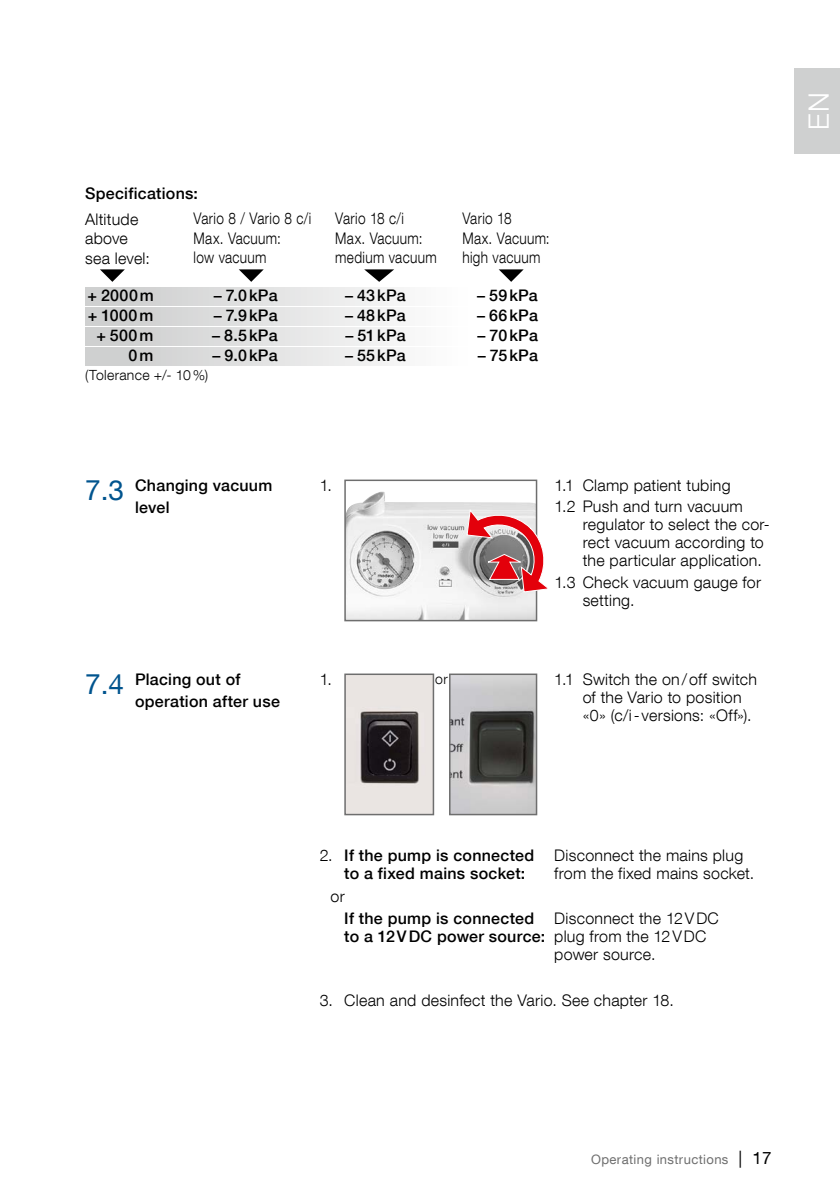
<style>
.page{position:relative;width:840px;height:1191px;background:#fff}
.page>*{position:absolute;margin:0;border:0;box-sizing:border-box;transform-origin:0 0}
.t1{font:28px "Helvetica Neue LT Com";color:#00548e}
.t2{font:300 28px "Helvetica Neue LT Com";color:#fff}
.t3{font:300 16px/18px "Helvetica Neue LT Com";letter-spacing:.015em;color:#000}
.t4{font:500 16px/22px "Helvetica Neue LT Com";letter-spacing:.015em;color:#000}
.t5{font:300 16px/19.6px "Helvetica Neue LT Com";letter-spacing:.015em;color:#000;scale:.85 1}
.t6{font:300 14px "Helvetica Neue LT Com";letter-spacing:.02em;color:#000}
.t7{font:13px "Helvetica Neue LT Com";letter-spacing:.03em;color:#6e6e6e}
.s1{font-weight:300}
.s2{font-size:17px;color:#000}
</style>
<div class="page">
<div style="left:794px;top:68px;width:45px;height:85px;background:#cfd0d0"></div>
<div style="left:85px;top:287px;width:384px;height:18px;background:linear-gradient(to right,#cacbcb,#fefefe)"></div>
<div style="left:85px;top:307px;width:384px;height:19px;background:linear-gradient(to right,#cacbcb,#fefefe)"></div>
<div style="left:85px;top:328px;width:384px;height:18px;background:linear-gradient(to right,#cacbcb,#fefefe)"></div>
<div style="left:85px;top:348px;width:384px;height:18px;background:linear-gradient(to right,#cacbcb,#fefefe)"></div>
<svg style="left:100px;top:269px;width:25px;height:13px"></svg>
<svg style="left:239px;top:269px;width:24px;height:13px"></svg>
<svg style="left:498px;top:269px;width:25px;height:13px"></svg>
<svg style="left:364px;top:269px;width:30px;height:13px"></svg>
<img style="left:347px;top:676px;width:84px;height:136px">
<img style="left:452px;top:676px;width:82px;height:136px">
<div style="left:449px;top:673px;width:88px;height:142px;border:2px solid #6e6e6e"></div>
<div style="left:344px;top:673px;width:90px;height:142px;border:2px solid #6e6e6e"></div>
<img style="left:347px;top:491px;width:187px;height:127px">
<div style="left:344px;top:479px;width:193px;height:142px;border:2px solid #6e6e6e"></div>
<svg style="left:465px;top:508px;width:83px;height:85px;background:#c58a8d"></svg>
<p class="t4" style="left:85px;top:182px;width:114px">Specifications:</p>
<p class="t5" style="left:193px;top:209px;width:140px">Vario 8 / Vario 8 c/i<br>Max. Vacuum:<br>low vacuum</p>
<p class="t5" style="left:462px;top:209px;width:104px">Vario 18<br>Max. Vacuum: high vacuum</p>
<p class="t5" style="left:335px;top:209px;width:121px">Vario 18 c/i<br>Max. Vacuum: medium vacuum</p>
<p class="t3" style="left:85px;top:209px;width:66px;line-height:19.6px">Altitude above sea level:</p>
<p class="t4" style="left:87px;top:284px;width:68px">+ 2000m</p>
<p class="t4" style="left:214px;top:284px;width:65px">– 7.0kPa</p>
<p class="t4" style="left:345px;top:284px;width:62px">– 43kPa</p>
<p class="t4" style="left:477px;top:284px;width:62px">– 59kPa</p>
<p class="t4" style="left:88px;top:304px;width:67px">+ 1000m</p>
<p class="t4" style="left:214px;top:304px;width:65px">– 7.9kPa</p>
<p class="t4" style="left:345px;top:304px;width:62px">– 48kPa</p>
<p class="t4" style="left:477px;top:304px;width:62px">– 66kPa</p>
<p class="t4" style="left:96px;top:324px;width:59px">+ 500m</p>
<p class="t4" style="left:212px;top:324px;width:67px">– 8.5kPa</p>
<p class="t4" style="left:345px;top:324px;width:62px">– 51kPa</p>
<p class="t4" style="left:477px;top:324px;width:62px">– 70kPa</p>
<p class="t4" style="left:128px;top:344px;width:26px">0m</p>
<p class="t4" style="left:212px;top:344px;width:67px">– 9.0kPa</p>
<p class="t4" style="left:345px;top:344px;width:62px">– 55kPa</p>
<p class="t4" style="left:477px;top:344px;width:62px">– 75kPa</p>
<p class="t6" style="left:85px;top:366px;width:124px">(Tolerance +/- 10%)</p>
<h1 class="t1" style="left:85px;top:472px;width:40px">7.3</h1>
<p class="t4" style="left:135px;top:474px;width:139px">Changing vacuum level</p>
<p class="t3" style="left:319px;top:476px;width:14px">1.</p>
<p class="t3" style="left:554px;top:474px;width:190px;line-height:21.4px">1.1 Clamp patient tubing<br>1.2 Push and turn vacuum</p>
<p class="t3" style="left:582px;top:515px;width:188px">regulator to select the cor&shy;rect vacuum according to the particular application.</p>
<p class="t3" style="left:582px;top:573px;width:180px;text-indent:-28px">1.3 Check vacuum gauge for setting.</p>
<h1 class="t1" style="left:85px;top:666px;width:40px">7.4</h1>
<p class="t4" style="left:135px;top:668px;width:146px">Placing out of operation after use</p>
<p class="t3" style="left:319px;top:670px;width:14px">1.</p>
<p class="t3" style="left:582px;top:670px;width:176px;text-indent:-28px">1.1 Switch the on/off switch of the Vario to position «0» (c/i-versions: «Off»).</p>
<p class="t6" style="left:435px;top:670px;width:14px">or</p>
<h1 class="t2" style="left:801px;top:130px;width:39px;rotate:-90deg">EN</h1>
<p class="t4" style="left:344px;top:846px;width:191px;line-height:18px;text-indent:-25px"><span class="s1">2.</span> If the pump is connected to a fixed mains socket:</p>
<p class="t3" style="left:554px;top:845px;width:201px">Disconnect the mains plug from the fixed mains socket.</p>
<p class="t4" style="left:344px;top:909px;width:202px;line-height:18px">If the pump is connected to a 12VDC power source:</p>
<p class="t3" style="left:554px;top:909px;width:166px">Disconnect the 12VDC plug from the 12VDC power source.</p>
<p class="t3" style="left:330px;top:886px;width:16px">or</p>
<p class="t3" style="left:319px;top:990px;width:355px">3. Clean and desinfect the Vario. See chapter 18.</p>
<p class="t7" style="left:591px;top:1151px;width:182px">Operating instructions <span class="s2">| 17</span></p>
</div>
